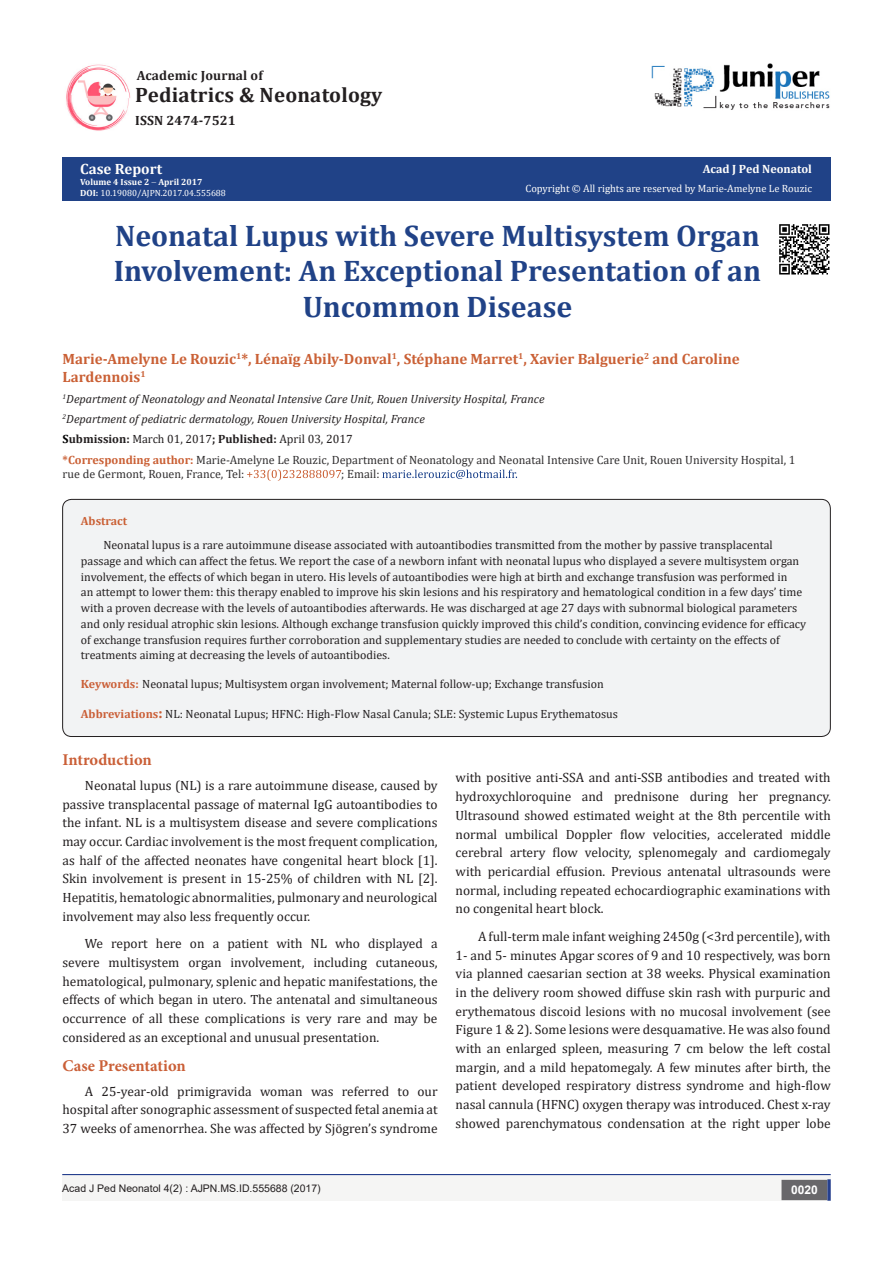
<style>
.page{position:relative;width:893px;height:1263px;background:#fff}
.page>*{position:absolute;margin:0;border:0;box-sizing:border-box;transform-origin:0 0}
.t1{font:700 29.85px/35.8px "Cambria";color:#204287;text-align:center}
.t2{font:700 20.85px "Cambria";letter-spacing:.01em;color:#231f20}
.t3{font:700 16.5px "Minion Pro";letter-spacing:-.005em;color:#ca5f37}
.t4{font:700 15px/18px "Cambria";color:#ca6035}
.t5{font:700 15px "Cambria";color:#fffefc}
.t6{font:13.5px/18.8px "Cambria";color:#231f20;text-align:justify}
.t7{font:700 13.5px "Cambria";letter-spacing:.01em;color:#231f20}
.t8{font:12px/15.8px "Cambria";color:#231f20}
.t9{font:12px/14.4px "Cambria";color:#312f30}
.t10{font:italic 12px "Cambria";color:#231f20}
.t11{font:700 12px "Cambria";color:#fffefc}
.t12{font:700 12px "Cambria";color:#ca6035}
.t13{font:700 12px "Arial";color:#fff}
.t14{font:10.5px "Cambria";color:#fffefc}
.t15{font:10.5px "Arial";color:#231f20}
.t16{font:9px "Cambria";color:#fff}
.t17{font:700 9px "Cambria";color:#fffefc}
.s1{font-weight:700;color:#fffefc}
.s2{font-weight:700;color:#000}
.s3{font-weight:700}
.s4{font-weight:700;color:#ca6035}
.s5{font-weight:700;color:#ca5f37}
.s6{font-family:"Minion Pro";font-weight:700;font-size:16.5px;color:#ca5f37}
</style>
<div class="page">
<div style="left:62px;top:158px;width:769px;height:43px;background:#204287"></div>
<svg style="left:247px;top:470px;width:94px;height:11px"></svg>
<svg style="left:382px;top:470px;width:135px;height:9px"></svg>
<div style="left:62px;top:1175px;width:441px;height:26px;background:#f5f5f4"></div>
<img style="left:66px;top:64px;width:65px;height:67px">
<img style="left:651px;top:63px;width:179px;height:47px">
<div style="left:496px;top:1175px;width:334px;height:26px;background:#f5f5f4"></div>
<div style="left:782px;top:1180px;width:45px;height:19px;background:#68676a"></div>
<div style="left:781px;top:1180px;width:46px;height:20px;border:2px solid #68676a"></div>
<svg style="left:827px;top:1179px;width:4px;height:22px"></svg>
<hr style="left:62px;top:1174px;width:769px;height:1px;background:#253f8e">
<div style="left:63px;top:499px;width:767px;height:237px;background:#f2f3f4;border-radius:9px"></div>
<div style="left:62px;top:499px;width:769px;height:238px;border:1px solid #231f20;border-radius:9px"></div>
<img style="left:779px;top:224px;width:51px;height:51px">
<p class="t7" style="left:137px;top:66px;width:128px">Academic Journal of</p>
<p class="t2" style="left:135px;top:81px;width:249px">Pediatrics &amp; Neonatology</p>
<p class="t7" style="left:135px;top:111px;width:102px">ISSN 2474-7521</p>
<p class="t5" style="left:80px;top:159px;width:83px">Case Report</p>
<p class="t17" style="left:80px;top:176px;width:124px">Volume 4 Issue 2 April 2017</p>
<p class="t16" style="left:80px;top:188px;width:147px"><span class="s1">DOI:</span> 10.19080/AJPN.2017.04.555688</p>
<p class="t11" style="left:703px;top:161px;width:111px">Acad J Ped Neonatol</p>
<p class="t14" style="left:525px;top:182px;width:288px">Copyright © All rights are reserved by Marie-Amelyne Le Rouzic</p>
<p class="t1" style="left:114px;top:217px;width:649px">Neonatal Lupus with Severe Multisystem Organ<br>Involvement: An Exceptional Presentation of an<br>Uncommon Disease</p>
<p class="t4" style="left:63px;top:350px;width:679px">Marie-Amelyne Le Rouzic<sup>1</sup>*, Lénaïg Abily-Donval<sup>1</sup>, Stéphane Marret<sup>1</sup>, Xavier Balguerie<sup>2</sup> and Caroline<br>Lardennois<sup>1</sup></p>
<p class="t10" style="left:63px;top:390px;width:483px"><sup>1</sup>Department of Neonatology and Neonatal Intensive Care Unit, Rouen University Hospital, France</p>
<p class="t10" style="left:63px;top:410px;width:364px"><sup>2</sup>Department of pediatric dermatology, Rouen University Hospital, France</p>
<p class="t8" style="left:63px;top:431px;width:292px"><span class="s2">S</span><span class="s3">ubmission:</span> March 01, 2017<span class="s3">; Published:</span> April 03, 2017</p>
<p class="t9" style="left:63px;top:452px;width:734px"><span class="s4">*Corresponding author:</span> Marie-Amelyne Le Rouzic, Department of Neonatology and Neonatal Intensive Care Unit, Rouen University Hospital, 1 rue de Germont, Rouen, France, Tel:</p>
<p class="t9" style="left:341px;top:467px;width:40px">; Email:</p>
<p class="t12" style="left:81px;top:512px;width:48px">Abstract</p>
<p class="t8" style="left:81px;top:537px;width:727px;text-indent:22px">Neonatal lupus is a rare autoimmune disease associated with autoantibodies transmitted from the mother by passive transplacental passage and which can affect the fetus. We report the case of a newborn infant with neonatal lupus who displayed a severe multisystem organ involvement, the effects of which began in utero. His levels of autoantibodies were high at birth and exchange transfusion was performed in<br>an attempt to lower them: this therapy enabled to improve his skin lesions and his respiratory and hematological condition in a few days’ time with a proven decrease with the levels of autoantibodies afterwards. He was discharged at age 27 days with subnormal biological parameters and only residual atrophic skin lesions. Although exchange transfusion quickly improved this child’s condition, convincing evidence for efficacy of exchange transfusion requires further corroboration and supplementary studies are needed to conclude with certainty on the effects of treatments aiming at decreasing the levels of autoantibodies.</p>
<p class="t8" style="left:81px;top:676px;width:524px"><span class="s5">Keywords:</span> Neonatal lupus; Multisystem organ involvement; Maternal follow-up; Exchange transfusion</p>
<p class="t8" style="left:81px;top:705px;width:538px"><span class="s5">Abbreviations</span><span class="s6">:</span> NL: Neonatal Lupus; HFNC: High-Flow Nasal Canula; SLE: Systemic Lupus Erythematosus</p>
<p class="t3" style="left:62px;top:748px;width:91px">Introduction</p>
<p class="t6" style="left:62px;top:776px;width:377px;text-indent:22px">Neonatal lupus (NL) is a rare autoimmune disease, caused by passive transplacental passage of maternal IgG autoantibodies to the infant. NL is a multisystem disease and severe complications may occur. Cardiac involvement is the most frequent complication, as half of the affected neonates have congenital heart block [1].<br>Skin involvement is present in 15-25% of children with NL [2].<br>Hepatitis, hematologic abnormalities, pulmonary and neurological involvement may also less frequently occur.</p>
<p class="t6" style="left:62px;top:934px;width:377px;text-indent:22px">We report here on a patient with NL who displayed a severe multisystem organ involvement, including cutaneous, hematological, pulmonary, splenic and hepatic manifestations, the effects of which began in utero. The antenatal and simultaneous occurrence of all these complications is very rare and may be considered as an exceptional and unusual presentation.</p>
<p class="t3" style="left:62px;top:1054px;width:125px">Case Presentation</p>
<p class="t6" style="left:62px;top:1081px;width:377px;text-indent:22px">A 25-year-old primigravida woman was referred to our hospital after sonographic assessment of suspected fetal anemia at 37 weeks of amenorrhea. She was affected by Sjögren’s syndrome</p>
<p class="t6" style="left:456px;top:768px;width:377px">with positive anti-SSA and anti-SSB antibodies and treated with hydroxychloroquine and prednisone during her pregnancy.<br>Ultrasound showed estimated weight at the 8th percentile with normal umbilical Doppler flow velocities, accelerated middle cerebral artery flow velocity, splenomegaly and cardiomegaly with pericardial effusion. Previous antenatal ultrasounds were normal, including repeated echocardiographic examinations with no congenital heart block.</p>
<p class="t6" style="left:456px;top:927px;width:377px;text-indent:22px">A full-term male infant weighing 2450g (&lt;3rd percentile), with 1- and 5- minutes Apgar scores of 9 and 10 respectively, was born via planned caesarian section at 38 weeks. Physical examination in the delivery room showed diffuse skin rash with purpuric and erythematous discoid lesions with no mucosal involvement (see Figure 1 &amp; 2). Some lesions were desquamative. He was also found with an enlarged spleen, measuring 7 cm below the left costal margin, and a mild hepatomegaly. A few minutes after birth, the patient developed respiratory distress syndrome and high-flow nasal cannula (HFNC) oxygen therapy was introduced. Chest x-ray showed parenchymatous condensation at the right upper lobe</p>
<p class="t15" style="left:62px;top:1181px;width:260px">Acad J Ped Neonatol 4(2) : AJPN.MS.ID.555688 (2017)</p>
<p class="t13" style="left:791px;top:1182px;width:28px">0020</p>
</div>
